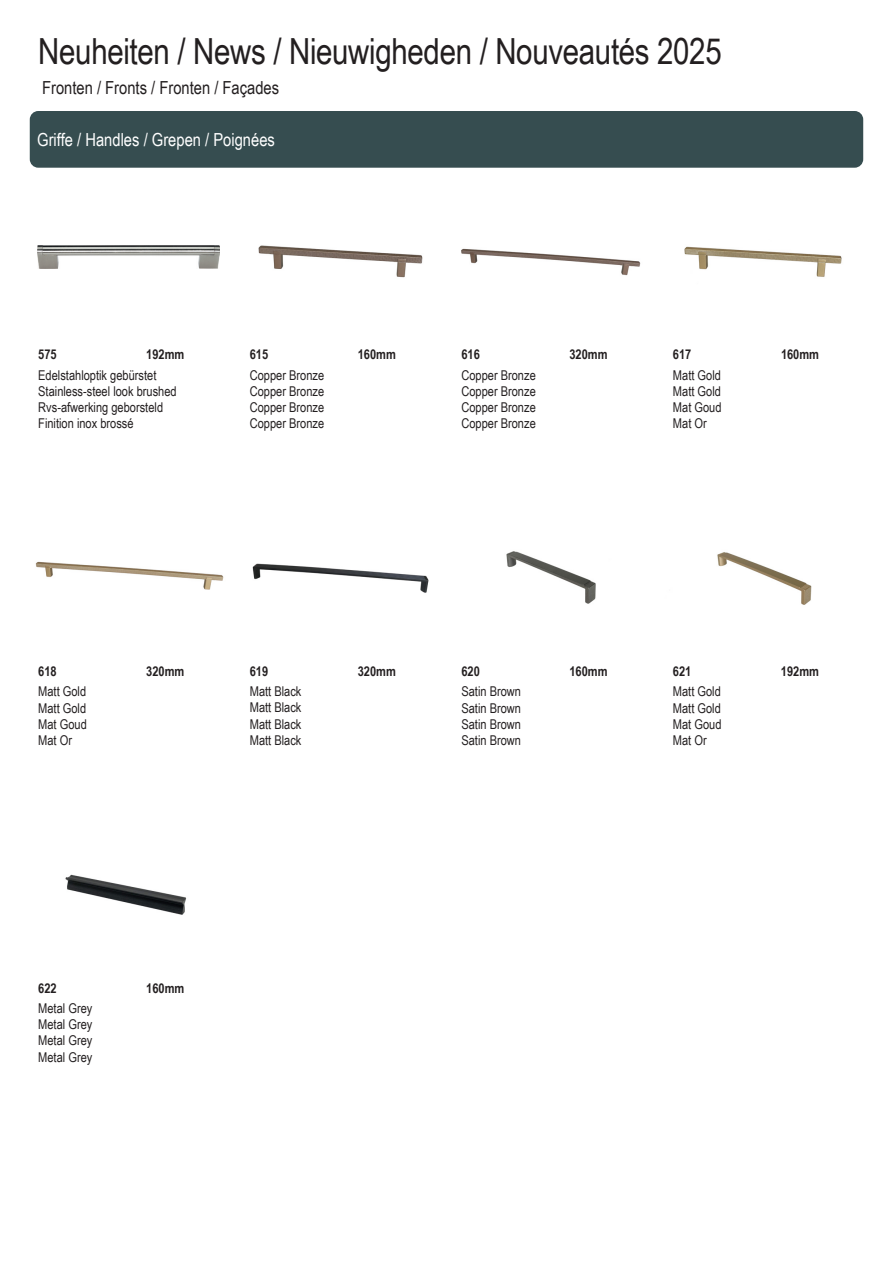
<style>
.page{position:relative;width:893px;height:1263px;background:#fff}
.page>*{position:absolute;margin:0;border:0;box-sizing:border-box;transform-origin:0 0}
.t1{font:36px "Arial Narrow";letter-spacing:-.01em;color:#231f20}
.t2{font:18px "Arial Narrow";color:#231f20}
.t3{font:18px "Arial Narrow";color:#fff}
.t4{font:13.5px "Arial Narrow";color:#231f20}
.t5{font:700 13.5px "Arial Narrow";color:#231f20}
</style>
<div class="page">
<div style="left:30px;top:111px;width:833px;height:57px;background:#364d50;border-radius:9px"></div>
<img style="left:258px;top:245px;width:165px;height:33px">
<img style="left:684px;top:246px;width:158px;height:31px">
<img style="left:252px;top:563px;width:177px;height:30px">
<img style="left:506px;top:551px;width:90px;height:53px">
<img style="left:717px;top:552px;width:95px;height:53px">
<img style="left:65px;top:874px;width:122px;height:41px">
<img style="left:37px;top:246px;width:182px;height:23px">
<img style="left:35px;top:561px;width:189px;height:29px">
<img style="left:461px;top:248px;width:180px;height:28px">
<p class="t1" style="left:38px;top:25px;width:685px">Neuheiten / News / Nieuwigheden / Nouveautés 2025</p>
<p class="t2" style="left:42px;top:75px;width:239px">Fronten / Fronts / Fronten / Façades</p>
<p class="t3" style="left:37px;top:126px;width:239px">Griffe / Handles / Grepen / Poignées</p>
<p class="t5" style="left:38px;top:344px;width:20px">575</p>
<p class="t5" style="left:146px;top:344px;width:40px">192mm</p>
<p class="t4" style="left:38px;top:365px;width:120px">Edelstahloptik gebürstet</p>
<p class="t4" style="left:38px;top:381px;width:140px">Stainless-steel look brushed</p>
<p class="t4" style="left:38px;top:397px;width:126px">Rvs-afwerking geborsteld</p>
<p class="t4" style="left:38px;top:414px;width:97px">Finition inox brossé</p>
<p class="t5" style="left:250px;top:344px;width:20px">615</p>
<p class="t5" style="left:358px;top:344px;width:40px">160mm</p>
<p class="t4" style="left:250px;top:365px;width:76px">Copper Bronze</p>
<p class="t4" style="left:250px;top:381px;width:76px">Copper Bronze</p>
<p class="t4" style="left:250px;top:397px;width:76px">Copper Bronze</p>
<p class="t4" style="left:250px;top:414px;width:76px">Copper Bronze</p>
<p class="t5" style="left:461px;top:344px;width:20px">616</p>
<p class="t5" style="left:569px;top:344px;width:40px">320mm</p>
<p class="t4" style="left:461px;top:365px;width:76px">Copper Bronze</p>
<p class="t4" style="left:461px;top:381px;width:76px">Copper Bronze</p>
<p class="t4" style="left:461px;top:397px;width:76px">Copper Bronze</p>
<p class="t4" style="left:461px;top:414px;width:76px">Copper Bronze</p>
<p class="t5" style="left:673px;top:344px;width:20px">617</p>
<p class="t5" style="left:781px;top:344px;width:40px">160mm</p>
<p class="t4" style="left:673px;top:365px;width:49px">Matt Gold</p>
<p class="t4" style="left:673px;top:381px;width:49px">Matt Gold</p>
<p class="t4" style="left:673px;top:397px;width:50px">Mat Goud</p>
<p class="t4" style="left:673px;top:414px;width:35px">Mat Or</p>
<p class="t5" style="left:38px;top:661px;width:20px">618</p>
<p class="t5" style="left:146px;top:661px;width:40px">320mm</p>
<p class="t4" style="left:38px;top:682px;width:49px">Matt Gold</p>
<p class="t4" style="left:38px;top:698px;width:49px">Matt Gold</p>
<p class="t4" style="left:38px;top:714px;width:50px">Mat Goud</p>
<p class="t4" style="left:38px;top:730px;width:35px">Mat Or</p>
<p class="t5" style="left:250px;top:661px;width:20px">619</p>
<p class="t5" style="left:358px;top:661px;width:40px">320mm</p>
<p class="t4" style="left:250px;top:681px;width:53px">Matt Black</p>
<p class="t4" style="left:250px;top:698px;width:53px">Matt Black</p>
<p class="t4" style="left:250px;top:714px;width:53px">Matt Black</p>
<p class="t4" style="left:250px;top:730px;width:53px">Matt Black</p>
<p class="t5" style="left:461px;top:661px;width:20px">620</p>
<p class="t5" style="left:569px;top:661px;width:40px">160mm</p>
<p class="t4" style="left:461px;top:682px;width:61px">Satin Brown</p>
<p class="t4" style="left:461px;top:698px;width:61px">Satin Brown</p>
<p class="t4" style="left:461px;top:714px;width:61px">Satin Brown</p>
<p class="t4" style="left:461px;top:730px;width:61px">Satin Brown</p>
<p class="t5" style="left:673px;top:661px;width:20px">621</p>
<p class="t5" style="left:781px;top:661px;width:40px">192mm</p>
<p class="t4" style="left:673px;top:682px;width:49px">Matt Gold</p>
<p class="t4" style="left:673px;top:698px;width:49px">Matt Gold</p>
<p class="t4" style="left:673px;top:714px;width:50px">Mat Goud</p>
<p class="t4" style="left:673px;top:730px;width:35px">Mat Or</p>
<p class="t5" style="left:38px;top:977px;width:20px">622</p>
<p class="t5" style="left:146px;top:977px;width:40px">160mm</p>
<p class="t4" style="left:38px;top:998px;width:56px">Metal Grey</p>
<p class="t4" style="left:38px;top:1014px;width:56px">Metal Grey</p>
<p class="t4" style="left:38px;top:1031px;width:56px">Metal Grey</p>
<p class="t4" style="left:38px;top:1047px;width:56px">Metal Grey</p>
</div>
